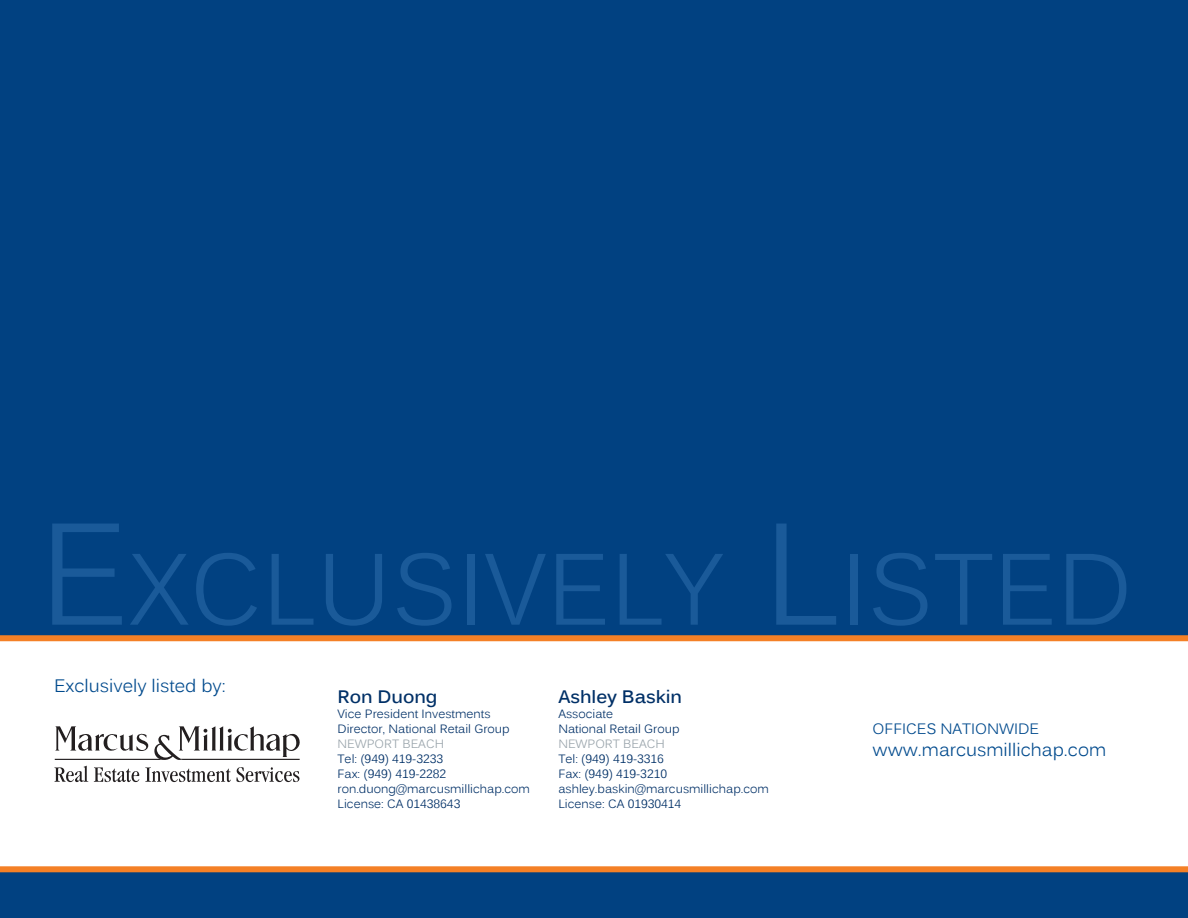
<style>
.page{position:relative;width:1188px;height:918px;background:#014181}
.page>*{position:absolute;margin:0;border:0;box-sizing:border-box;transform-origin:0 0}
.t1{font:99.75px "Kalinga";color:#1a5a99}
.t2{font:18px "Kalinga";color:#004a8d}
.Page_Title{font:700 18px "Kalinga";color:#003067}
.t3{font:15px "Kalinga";color:#004a8d}
.Page_Title-2{font:12px "Kalinga";color:#003067}
.Page_Title-3{font:12px "Kalinga";color:#99a4ab}
.s1{font-size:142.5px}
</style>
<div class="page">
<div style="left:0;top:635px;width:1188px;height:237px;background:#fff"></div>
<svg style="left:55px;top:726px;width:247px;height:34px;background:#cbcaca"></svg>
<svg style="left:54px;top:766px;width:34px;height:16px"></svg>
<svg style="left:94px;top:767px;width:45px;height:15px"></svg>
<svg style="left:145px;top:767px;width:154px;height:15px;background:#c1c0c1"></svg>
<p class="t1" style="left:38px;top:525px;width:209px"><span class="s1">E</span>XCLUSI</p>
<p class="t1" style="left:484px;top:525px;width:413px">VELY <span class="s1">L</span>ISTED</p>
<p class="t2" style="left:54px;top:674px;width:173px">Exclusively listed by:</p>
<p class="Page_Title" style="left:338px;top:685px;width:102px">Ron Duong</p>
<p class="Page_Title-2" style="left:338px;top:706px;width:155px">Vice President Investments</p>
<p class="Page_Title-2" style="left:338px;top:721px;width:174px">Director, National Retail Group</p>
<p class="Page_Title-3" style="left:338px;top:736px;width:108px">NEWPORT BEACH</p>
<p class="Page_Title-2" style="left:338px;top:751px;width:107px">Tel: (949) 419-3233</p>
<p class="Page_Title-2" style="left:338px;top:766px;width:110px">Fax: (949) 419-2282</p>
<p class="Page_Title-2" style="left:338px;top:781px;width:194px">ron.duong@marcusmillichap.com</p>
<p class="Page_Title-2" style="left:338px;top:796px;width:124px">License: CA 01438643</p>
<p class="Page_Title" style="left:558px;top:685px;width:125px">Ashley Baskin</p>
<p class="Page_Title-2" style="left:558px;top:706px;width:56px">Associate</p>
<p class="Page_Title-2" style="left:558px;top:721px;width:123px">National Retail Group</p>
<p class="Page_Title-3" style="left:558px;top:736px;width:108px">NEWPORT BEACH</p>
<p class="Page_Title-2" style="left:558px;top:751px;width:107px">Tel: (949) 419-3316</p>
<p class="Page_Title-2" style="left:558px;top:766px;width:110px">Fax: (949) 419-3210</p>
<p class="Page_Title-2" style="left:558px;top:781px;width:212px">ashley.baskin@marcusmillichap.com</p>
<p class="Page_Title-2" style="left:558px;top:796px;width:124px">License: CA 01930414</p>
<p class="t3" style="left:873px;top:719px;width:168px">OFFICES NATIONWIDE</p>
<p class="t2" style="left:873px;top:738px;width:235px">www.marcusmillichap.com</p>
</div>
